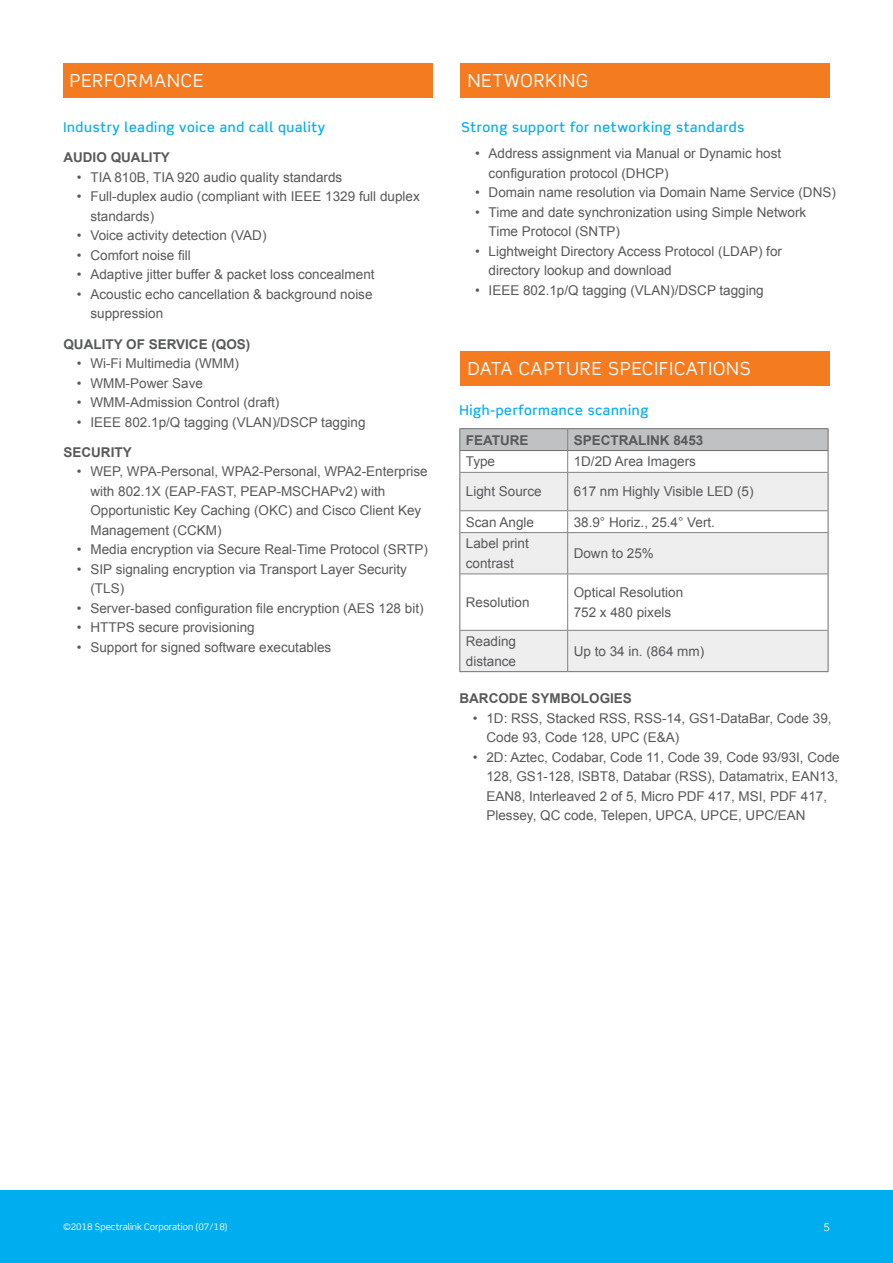
<style>
.page{position:relative;width:893px;height:1263px;background:#fff}
.page>*{position:absolute;margin:0;border:0;box-sizing:border-box;transform-origin:0 0}
.t1{font:18px "Scene Std";letter-spacing:.05em;color:#fff}
.t2{font:13.5px/19.5px "Arial";color:#58595b}
.t3{font:500 13.5px "Scene Std";letter-spacing:.05em;color:#00aeef}
.t4{font:700 13.5px "Arial";color:#58595b}
.t5{font:10.5px "Scene Std";color:#fff}
.t6{font:9px "Scene Std";color:#fff}
</style>
<div class="page">
<div style="left:0;top:1189px;width:893px;height:74px;background:#00aeef"></div>
<svg style="left:460px;top:473px;width:368px;height:198px;fill:#eeeeef"></svg>
<hr style="left:460px;top:472px;width:108px;height:1px;background:#808284">
<hr style="left:568px;top:472px;width:260px;height:1px;background:#808284">
<hr style="left:460px;top:510px;width:108px;height:1px;background:#808284">
<hr style="left:568px;top:510px;width:260px;height:1px;background:#808284">
<hr style="left:460px;top:532px;width:108px;height:1px;background:#808284">
<hr style="left:568px;top:532px;width:260px;height:1px;background:#808284">
<hr style="left:460px;top:573px;width:108px;height:1px;background:#808284">
<hr style="left:568px;top:573px;width:260px;height:1px;background:#808284">
<hr style="left:460px;top:630px;width:108px;height:1px;background:#808284">
<hr style="left:568px;top:630px;width:260px;height:1px;background:#808284">
<hr style="left:567px;top:473px;width:1px;height:37px;background:#808284">
<svg style="left:567px;top:511px;width:1px;height:21px"></svg>
<hr style="left:567px;top:533px;width:1px;height:40px;background:#808284">
<hr style="left:567px;top:574px;width:1px;height:56px;background:#808284">
<hr style="left:567px;top:631px;width:1px;height:40px;background:#808284">
<hr style="left:459px;top:428px;width:109px;height:1px;background:#6d6f71">
<hr style="left:568px;top:428px;width:260px;height:1px;background:#6d6f71">
<svg style="left:459px;top:429px;width:370px;height:43px"></svg>
<hr style="left:459px;top:472px;width:1px;height:39px;background:#6d6f71">
<hr style="left:828px;top:472px;width:1px;height:39px;background:#6d6f71">
<svg style="left:459px;top:511px;width:1px;height:22px"></svg>
<svg style="left:828px;top:511px;width:1px;height:22px"></svg>
<hr style="left:459px;top:533px;width:1px;height:41px;background:#6d6f71">
<hr style="left:828px;top:533px;width:1px;height:41px;background:#6d6f71">
<hr style="left:459px;top:574px;width:1px;height:56px;background:#6d6f71">
<hr style="left:828px;top:574px;width:1px;height:56px;background:#6d6f71">
<hr style="left:459px;top:630px;width:1px;height:41px;background:#6d6f71">
<hr style="left:828px;top:630px;width:1px;height:41px;background:#6d6f71">
<hr style="left:459px;top:671px;width:109px;height:1px;background:#6d6f71">
<hr style="left:568px;top:671px;width:260px;height:1px;background:#6d6f71">
<div style="left:63px;top:63px;width:369px;height:35px;background:#f47b20"></div>
<div style="left:461px;top:63px;width:369px;height:35px;background:#f47b20"></div>
<div style="left:461px;top:351px;width:369px;height:35px;background:#f47b20"></div>
<h1 class="t1" style="left:70px;top:70px;width:135px">PERFORMANCE</h1>
<h1 class="t1" style="left:468px;top:70px;width:122px">NETWORKING</h1>
<p class="t3" style="left:63px;top:119px;width:263px">Industry leading voice and call quality</p>
<p class="t4" style="left:63px;top:149px;width:108px">AUDIO QUALITY</p>
<p class="t2" style="left:77px;top:167px;width:267px">• TIA 810B, TIA 920 audio quality standards</p>
<p class="t2" style="left:90px;top:187px;width:331px;text-indent:-14px">• Full-duplex audio (compliant with IEEE 1329 full duplex standards)</p>
<p class="t2" style="left:77px;top:226px;width:191px">• Voice activity detection (VAD)</p>
<p class="t2" style="left:77px;top:245px;width:116px">• Comfort noise fill</p>
<p class="t2" style="left:77px;top:265px;width:299px">• Adaptive jitter buffer &amp; packet loss concealment</p>
<p class="t2" style="left:90px;top:284px;width:284px;text-indent:-14px">• Acoustic echo cancellation &amp; background noise suppression</p>
<p class="t4" style="left:63px;top:335px;width:189px">QUALITY OF SERVICE (QOS)</p>
<p class="t2" style="left:77px;top:354px;width:163px">• Wi-Fi Multimedia (WMM)</p>
<p class="t2" style="left:77px;top:373px;width:128px">• WMM-Power Save</p>
<p class="t2" style="left:77px;top:393px;width:204px">• WMM-Admission Control (draft)</p>
<p class="t2" style="left:77px;top:412px;width:290px">• IEEE 802.1p/Q tagging (VLAN)/DSCP tagging</p>
<p class="t4" style="left:63px;top:443px;width:70px">SECURITY</p>
<p class="t2" style="left:90px;top:462px;width:339px;text-indent:-14px">• WEP, WPA-Personal, WPA2-Personal, WPA2-Enterprise with 802.1X (EAP-FAST, PEAP-MSCHAPv2) with Opportunistic Key Caching (OKC) and Cisco Client Key Management (CCKM)</p>
<p class="t2" style="left:77px;top:540px;width:353px">• Media encryption via Secure Real-Time Protocol (SRTP)</p>
<p class="t2" style="left:90px;top:559px;width:318px;text-indent:-14px">• SIP signaling encryption via Transport Layer Security (TLS)</p>
<p class="t2" style="left:77px;top:598px;width:348px">• Server-based configuration file encryption (AES 128 bit)</p>
<p class="t2" style="left:77px;top:618px;width:179px">• HTTPS secure provisioning</p>
<p class="t2" style="left:77px;top:637px;width:256px">• Support for signed software executables</p>
<p class="t3" style="left:462px;top:119px;width:284px">Strong support for networking standards</p>
<p class="t2" style="left:489px;top:144px;width:294px;text-indent:-14px">• Address assignment via Manual or Dynamic host configuration protocol (DHCP)</p>
<p class="t2" style="left:475px;top:183px;width:362px">• Domain name resolution via Domain Name Service (DNS)</p>
<p class="t2" style="left:489px;top:202px;width:319px;text-indent:-14px">• Time and date synchronization using Simple Network<br>Time Protocol (SNTP)</p>
<p class="t2" style="left:489px;top:241px;width:295px;text-indent:-14px">• Lightweight Directory Access Protocol (LDAP) for directory lookup and download</p>
<p class="t2" style="left:475px;top:280px;width:290px">• IEEE 802.1p/Q tagging (VLAN)/DSCP tagging</p>
<h1 class="t1" style="left:468px;top:358px;width:285px">DATA CAPTURE SPECIFICATIONS</h1>
<p class="t3" style="left:459px;top:402px;width:190px">High-performance scanning</p>
<p class="t4" style="left:466px;top:431px;width:64px">FEATURE</p>
<p class="t4" style="left:574px;top:431px;width:131px">SPECTRALINK 8453</p>
<p class="t2" style="left:466px;top:452px;width:31px">Type</p>
<p class="t2" style="left:574px;top:452px;width:124px">1D/2D Area Imagers</p>
<p class="t2" style="left:466px;top:482px;width:77px">Light Source</p>
<p class="t2" style="left:574px;top:482px;width:181px">617 nm Highly Visible LED (5)</p>
<p class="t2" style="left:466px;top:512px;width:70px">Scan Angle</p>
<p class="t2" style="left:574px;top:512px;width:143px">38.9° Horiz., 25.4° Vert.</p>
<p class="t2" style="left:466px;top:534px;width:65px">Label print contrast</p>
<p class="t2" style="left:574px;top:544px;width:82px">Down to 25%</p>
<p class="t2" style="left:466px;top:593px;width:65px">Resolution</p>
<p class="t2" style="left:574px;top:583px;width:111px">Optical Resolution<br>752 x 480 pixels</p>
<p class="t2" style="left:466px;top:632px;width:52px">Reading distance</p>
<p class="t2" style="left:574px;top:641px;width:132px">Up to 34 in. (864 mm)</p>
<p class="t4" style="left:459px;top:689px;width:174px">BARCODE SYMBOLOGIES</p>
<p class="t2" style="left:486px;top:708px;width:347px;text-indent:-14px">• 1D: RSS, Stacked RSS, RSS-14, GS1-DataBar, Code 39,<br>Code 93, Code 128, UPC (E&amp;A)</p>
<p class="t2" style="left:486px;top:747px;width:355px;text-indent:-14px">• 2D: Aztec, Codabar, Code 11, Code 39, Code 93/93I, Code 128, GS1-128, ISBT8, Databar (RSS), Datamatrix, EAN13, EAN8, Interleaved 2 of 5, Micro PDF 417, MSI, PDF 417, Plessey, QC code, Telepen, UPCA, UPCE, UPC/EAN</p>
<p class="t6" style="left:63px;top:1220px;width:166px">©2018 Spectralink Corporation (07/18)</p>
<p class="t5" style="left:824px;top:1220px;width:8px">5</p>
</div>
